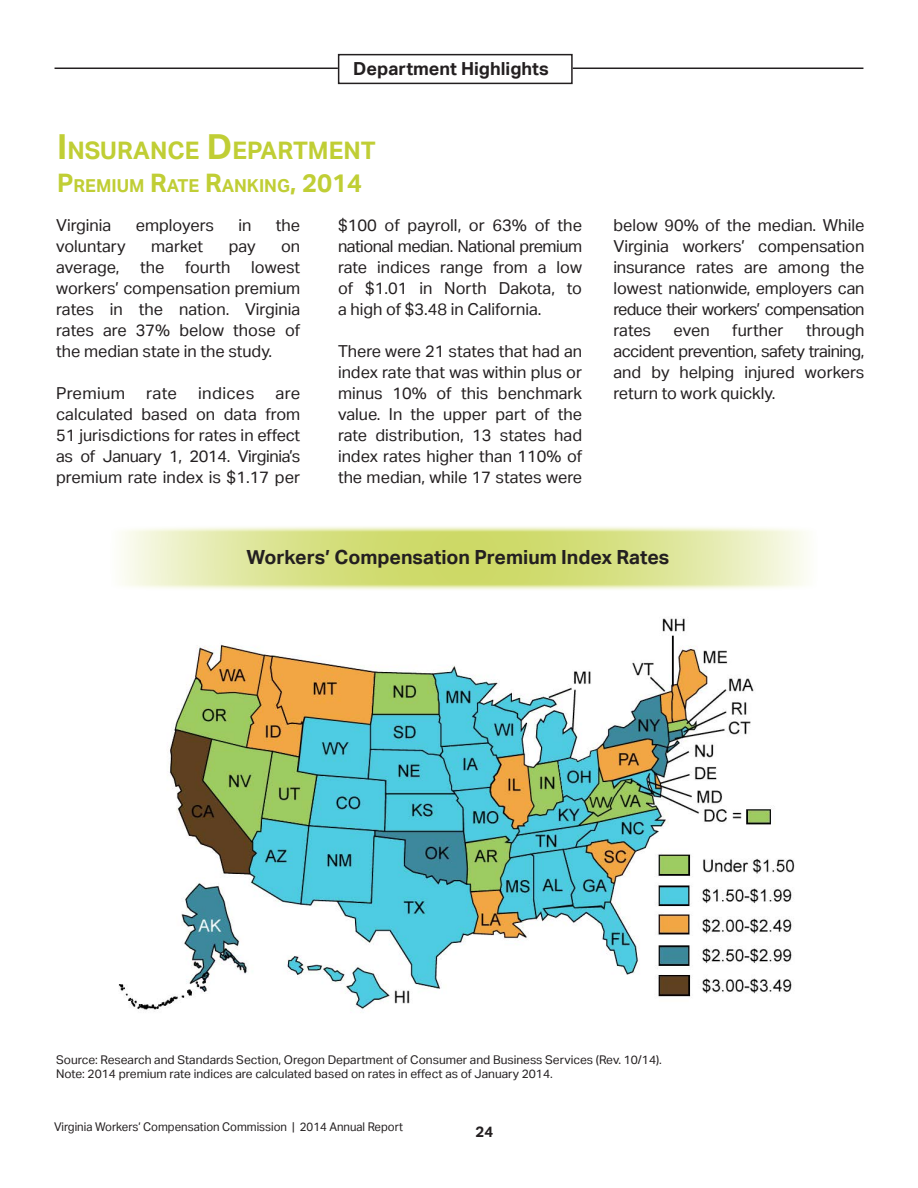
<style>
.page{position:relative;width:918px;height:1188px;background:#fff}
.page>*{position:absolute;margin:0;border:0;box-sizing:border-box;transform-origin:0 0}
.t1{font:700 24.15px "Aktiv Grotesk";color:#c0ce35}
.t2{font:700 19.5px "Aktiv Grotesk";color:#231f20}
.t3{font:700 18px "Aktiv Grotesk";color:#231f20}
.t4{font:700 17.85px "Aktiv Grotesk";color:#c0ce35}
.t5{font:16.5px/21px "Aktiv Grotesk";color:#231f20}
.t6{font:16.5px "Aktiv Grotesk";letter-spacing:-.03em;color:#231f20}
.t7{font:16.5px "Aktiv Grotesk";letter-spacing:-.04em;color:#231f20}
.t8{font:16.5px "Aktiv Grotesk";letter-spacing:.02em;color:#231f20}
.t9{font:700 15px "Aktiv Grotesk";color:#231f20}
.t10{font:12px "Aktiv Grotesk";color:#231f20}
.t11{font:12px "Aktiv Grotesk";color:#231f20;scale:.95 1}
.s1{font-size:34.5px}
.s2{font-size:25.5px}
</style>
<div class="page">
<svg style="left:121px;top:526px;width:686px;height:64px;background:#e0e7a0"></svg>
<img style="left:118px;top:618px;width:677px;height:395px">
<hr style="left:573px;top:68px;width:290px;height:1px;background:#231f20">
<hr style="left:55px;top:68px;width:283px;height:1px;background:#231f20">
<div style="left:338px;top:54px;width:235px;height:30px;border:2px solid #231f20"></div>
<p class="t3" style="left:353px;top:57px;width:197px">Department Highlights</p>
<p class="t1" style="left:57px;top:136px;width:320px"><span class="s1">I</span> NSURANCE <span class="s1">D</span> EPARTMENT</p>
<p class="t4" style="left:57px;top:175px;width:307px"><span class="s2">P</span>REMIUM <span class="s2">R</span>ATE <span class="s2">R</span>ANKING<span class="s2">, 2014</span></p>
<p class="t5" style="left:56px;top:214px;width:57px">Virginia</p>
<p class="t5" style="left:136px;top:214px;width:80px">employers</p>
<p class="t5" style="left:239px;top:214px;width:14px">in</p>
<p class="t5" style="left:276px;top:214px;width:26px">the</p>
<p class="t5" style="left:56px;top:235px;width:71px">voluntary</p>
<p class="t5" style="left:151px;top:235px;width:53px">market</p>
<p class="t5" style="left:229px;top:235px;width:29px">pay</p>
<p class="t5" style="left:281px;top:235px;width:21px">on</p>
<p class="t5" style="left:56px;top:256px;width:65px">average,</p>
<p class="t5" style="left:140px;top:256px;width:26px">the</p>
<p class="t5" style="left:185px;top:256px;width:47px">fourth</p>
<p class="t5" style="left:251px;top:256px;width:50px">lowest</p>
<p class="t5" style="left:56px;top:277px;width:246px">workers’ compensation premium</p>
<p class="t5" style="left:56px;top:298px;width:246px">rates in the nation. Virginia</p>
<p class="t5" style="left:56px;top:319px;width:246px">rates are 37% below those of</p>
<p class="t5" style="left:56px;top:340px;width:218px">the median state in the study.</p>
<p class="t8" style="left:56px;top:383px;width:71px">Premium</p>
<p class="t5" style="left:146px;top:382px;width:32px">rate</p>
<p class="t8" style="left:198px;top:383px;width:58px">indices</p>
<p class="t5" style="left:276px;top:382px;width:26px">are</p>
<p class="t5" style="left:56px;top:403px;width:246px;text-align:justify">calculated based on data from 51 jurisdictions for rates in effect as of January 1, 2014. Virginia’s premium rate index is $1.17 per</p>
<p class="t5" style="left:338px;top:214px;width:246px">$100 of payroll, or 63% of the</p>
<p class="t6" style="left:338px;top:236px;width:246px">national median. National premium</p>
<p class="t5" style="left:338px;top:256px;width:246px">rate indices range from a low of $1.01 in North Dakota, to</p>
<p class="t5" style="left:338px;top:298px;width:205px">a high of $3.48 in California.</p>
<p class="t5" style="left:338px;top:340px;width:246px">There were 21 states that had an</p>
<p class="t5" style="left:338px;top:361px;width:246px">index rate that was within plus or</p>
<p class="t5" style="left:338px;top:382px;width:246px">minus 10% of this benchmark value. In the upper part of the</p>
<p class="t5" style="left:338px;top:424px;width:246px">rate distribution, 13 states had</p>
<p class="t5" style="left:338px;top:445px;width:246px">index rates higher than 110% of</p>
<p class="t5" style="left:338px;top:466px;width:246px">the median, while 17 states were</p>
<p class="t5" style="left:613px;top:214px;width:253px">below 90% of the median. While</p>
<p class="t5" style="left:613px;top:235px;width:253px">Virginia workers’ compensation</p>
<p class="t5" style="left:613px;top:256px;width:253px">insurance rates are among the</p>
<p class="t5" style="left:613px;top:277px;width:253px">lowest nationwide, employers can</p>
<p class="t7" style="left:613px;top:299px;width:253px">reduce their workers’ compensation</p>
<p class="t5" style="left:613px;top:319px;width:39px">rates</p>
<p class="t5" style="left:674px;top:319px;width:38px">even</p>
<p class="t5" style="left:732px;top:319px;width:53px">further</p>
<p class="t5" style="left:806px;top:319px;width:60px">through</p>
<p class="t6" style="left:613px;top:341px;width:253px">accident prevention, safety training,</p>
<p class="t5" style="left:613px;top:361px;width:253px">and by helping injured workers</p>
<p class="t5" style="left:613px;top:382px;width:163px">return to work quickly.</p>
<p class="t2" style="left:247px;top:545px;width:424px">Workers’ Compensation Premium Index Rates</p>
<p class="t10" style="left:56px;top:1052px;width:607px">Source: Research and Standards Section, Oregon Department of Consumer and Business Services (Rev. 10/14).</p>
<p class="t10" style="left:56px;top:1067px;width:498px">Note: 2014 premium rate indices are calculated based on rates in effect as of January 2014.</p>
<p class="t11" style="left:54px;top:1120px;width:369px">Virginia Workers’ Compensation Commission | 2014 Annual Report</p>
<p class="t9" style="left:476px;top:1122px;width:19px">24</p>
</div>
